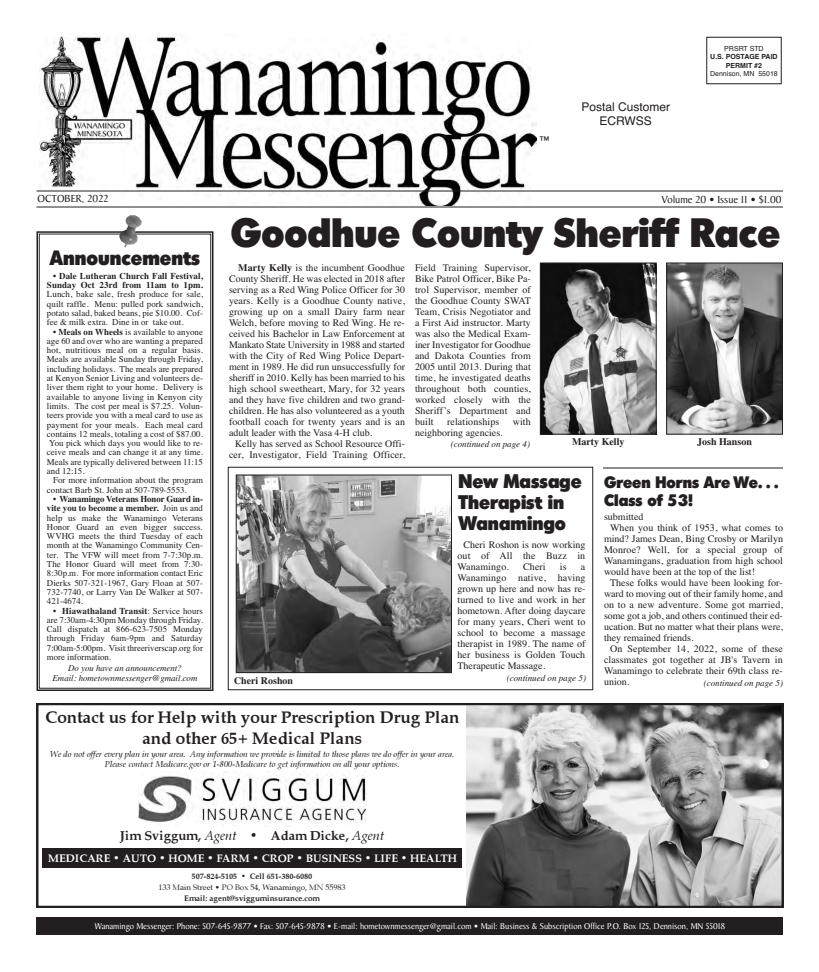
<style>
.page{position:relative;width:819px;height:972px;background:#fff}
.page>*{position:absolute;margin:0;border:0;box-sizing:border-box;transform-origin:0 0}
.t1{font:39.5px "Admisi Display S Si";color:#231f20}
.t2{font:20px "Admisi Display S Si";color:#231f20}
.t3{font:19px/21px "Admisi Display S Si";color:#231f20}
.t4{font:17px/20.4px "Palatino Bold+T42+MJCEGJ";color:#231f20;text-align:center}
.t5{font:16px/18px "Admisi Display S Si";color:#231f20}
.t6{font:13px "Palatino Bold+T42+MJCEGJ";color:#231f20}
.t7{font:12px/14.4px "Helvetica";color:#231f20;text-align:center}
.t8{font:11px "Palatino Bold+T42+MJCEGJ";color:#fff}
.t9{font:11px "Baker Signet";color:#231f20}
.t10{font:10px/11px "Times";letter-spacing:.005em;color:#231f20;text-align:justify}
.t11{font:700 10px "Times";color:#231f20}
.t12{font:9px/9.3px "Times";color:#231f20;text-align:justify}
.t13{font:9px "Baker Signet";color:#fff}
.t14{font:italic 9px/9.3px "Times";color:#231f20;text-align:center}
.t15{font:700 9px/9.3px "Times";letter-spacing:.01em;color:#231f20;text-align:right}
.t16{font:8.5px/10.8px "Palatino Italic+T42+EPIMKB";color:#231f20;text-align:center}
.t17{font:8px "Palatino Bold+T42+MJCEGJ";color:#231f20}
.t18{font:8px "Palatino Roman+T42+HIODUB";color:#231f20}
.t19{font:7px "Helvetica";color:#231f20}
.t20{font:700 7px/8.4px "Helvetica";color:#231f20;text-align:center}
.s1{font-weight:700}
.s2{font-family:"Palatino Italic+T42+EPIMKB"}
</style>
<div class="page">
<div style="left:36px;top:917px;width:747px;height:18px;background:#231f20"></div>
<img style="left:40px;top:33px;width:496px;height:173px">
<hr style="left:36px;top:206px;width:747px;height:2px;background:#231f20">
<div style="left:706px;top:37px;width:76px;height:47px;border:1px solid #231f20"></div>
<div style="left:67px;top:191px;width:37px;height:13px;background:#fff"></div>
<hr style="left:36px;top:190px;width:747px;height:2px;background:#231f20">
<div style="left:36px;top:231px;width:178px;height:460px;border:2px solid #231f20"></div>
<div style="left:39px;top:234px;width:172px;height:454px;border:1px solid #231f20"></div>
<img style="left:119px;top:215px;width:23px;height:33px">
<svg style="left:36px;top:703px;width:748px;height:205px"></svg>
<img style="left:139px;top:771px;width:227px;height:55px">
<div style="left:42px;top:848px;width:419px;height:19px;background:#231f20"></div>
<img style="left:668px;top:264px;width:113px;height:169px">
<div style="left:666px;top:262px;width:117px;height:173px;border:1px solid #231f20"></div>
<img style="left:542px;top:264px;width:113px;height:169px">
<div style="left:540px;top:262px;width:117px;height:173px;border:1px solid #231f20"></div>
<div style="left:228px;top:467px;width:365px;height:223px;border:1px solid #231f20"></div>
<img style="left:238px;top:476px;width:212px;height:195px">
<div style="left:236px;top:474px;width:216px;height:199px;border:1px solid #231f20"></div>
<hr style="left:603px;top:468px;width:180px;height:1px;background:#231f20">
<p class="t9" style="left:38px;top:195px;width:73px">OCTOBER, 2022</p>
<h2 class="t2" style="left:50px;top:250px;width:152px">Announcements</h2>
<p class="t15" style="left:47px;top:271px;width:158px">• Dale Lutheran Church Fall Festival,<br>Sunday Oct 23rd from 11am to 1pm.</p>
<p class="t12" style="left:47px;top:290px;width:158px">Lunch, bake sale, fresh produce for sale, quilt raffle. Menu: pulled pork sandwich, potato salad, baked beans, pie $10.00. Cof&shy;fee &amp; milk extra. Dine in or take out.</p>
<p class="t12" style="left:47px;top:327px;width:158px;text-indent:6px"><span class="s1">• Meals on Wheels</span> is available to anyone age 60 and over who are wanting a prepared hot, nutritious meal on a regular basis.<br>Meals are available Sunday through Friday, including holidays. The meals are prepared at Kenyon Senior Living and volunteers de&shy;liver them right to your home. Delivery is available to anyone living in Kenyon city limits. The cost per meal is $7.25. Volun&shy;teers provide you with a meal card to use as payment for your meals. Each meal card contains 12 meals, totaling a cost of $87.00.<br>You pick which days you would like to re&shy;ceive meals and can change it at any time.<br>Meals are typically delivered between 11:15 and 12:15.</p>
<p class="t12" style="left:47px;top:476px;width:158px;text-indent:6px">For more information about the program contact Barb St. John at 507-789-5553.</p>
<p class="t12" style="left:47px;top:494px;width:158px;text-indent:6px"><span class="s1">• Wanamingo Veterans Honor Guard in&shy;vite you to become a member.</span> Join us and help us make the Wanamingo Veterans Honor Guard an even bigger success.<br>WVHG meets the third Tuesday of each month at the Wanamingo Community Cen&shy;ter. The VFW will meet from 7-7:30p.m.<br>The Honor Guard will meet from 7:30- 8:30p.m. For more information contact Eric Dierks 507-321-1967, Gary Floan at 507- 732-7740, or Larry Van De Walker at 507- 421-4674.</p>
<p class="t12" style="left:47px;top:606px;width:157px;text-indent:6px"><span class="s1">• Hiawathaland Transit</span>: Service hours are 7:30am-4:30pm Monday through Friday.<br>Call dispatch at 866-623-7505 Monday through Friday 6am-9pm and Saturday 7:00am-5:00pm. Visit threeriverscap.org for more information.</p>
<p class="t14" style="left:53px;top:664px;width:146px">Do you have an announcement?<br>Email: hometownmessenger@gmail.com</p>
<p class="t7" style="left:538px;top:134px;width:13px">™</p>
<p class="t7" style="left:581px;top:99px;width:90px">Postal Customer<br>ECRWSS</p>
<p class="t19" style="left:724px;top:44px;width:41px">PRSRT STD</p>
<p class="t20" style="left:710px;top:53px;width:69px">U.S. POSTAGE PAID<br>PERMIT #2</p>
<p class="t19" style="left:710px;top:69px;width:69px">Dennison, MN 55018</p>
<p class="t9" style="left:662px;top:195px;width:121px">Volume 20 • Issue 11 • $1.00</p>
<h1 class="t1" style="left:231px;top:218px;width:551px">Goodhue County Sheriff Race</h1>
<p class="t10" style="left:229px;top:262px;width:178px;text-indent:9px"><span class="s1">Marty Kelly</span> is the incumbent Goodhue County Sheriff. He was elected in 2018 after serving as a Red Wing Police Officer for 30 years. Kelly is a Goodhue County native, growing up on a small Dairy farm near Welch, before moving to Red Wing. He re&shy;ceived his Bachelor in Law Enforcement at Mankato State University in 1988 and started with the City of Red Wing Police Depart&shy;ment in 1989. He did run unsuccessfully for sheriff in 2010. Kelly has been married to his high school sweetheart, Mary, for 32 years and they have five children and two grand&shy;children. He has also volunteered as a youth football coach for twenty years and is an adult leader with the Vasa 4-H club.</p>
<p class="t10" style="left:229px;top:438px;width:178px;text-align:right">Kelly has served as School Resource Offi&shy;cer, Investigator, Field Training Officer,</p>
<p class="t10" style="left:415px;top:262px;width:117px">Field Training Supervisor, Bike Patrol Officer, Bike Pa&shy;trol Supervisor, member of the Goodhue County SWAT Team, Crisis Negotiator and a First Aid instructor. Marty was also the Medical Exam&shy;iner Investigator for Goodhue and Dakota Counties from 2005 until 2013. During that time, he investigated deaths throughout both counties, worked closely with the Sheriff’s Department and built</p>
<p class="t10" style="left:447px;top:416px;width:54px">relationships</p>
<p class="t10" style="left:513px;top:416px;width:20px">with</p>
<p class="t10" style="left:415px;top:427px;width:89px">neighboring agencies.</p>
<p class="t14" style="left:451px;top:439px;width:81px">(continued on page 4)</p>
<p class="t11" style="left:572px;top:436px;width:54px">Marty Kelly</p>
<h3 class="t3" style="left:458px;top:473px;width:125px">New Massage<br>Therapist in<br>Wanamingo</h3>
<p class="t10" style="left:457px;top:539px;width:129px;text-indent:6px">Cheri Roshon is now working out of All the Buzz in Wanamingo.</p>
<p class="t11" style="left:697px;top:436px;width:56px">Josh Hanson</p>
<h3 class="t5" style="left:604px;top:475px;width:176px">Green Horns Are We. . .<br>Class of 53!</h3>
<p class="t10" style="left:604px;top:511px;width:41px">submitted</p>
<p class="t10" style="left:610px;top:522px;width:174px">When you think of 1953, what comes to</p>
<p class="t10" style="left:604px;top:533px;width:180px">mind? James Dean, Bing Crosby or Marilyn</p>
<p class="t10" style="left:604px;top:544px;width:180px">Monroe? Well, for a special group of</p>
<p class="t10" style="left:604px;top:555px;width:180px">Wanamingans, graduation from high school</p>
<p class="t10" style="left:604px;top:566px;width:153px">would have been at the top of the list!</p>
<p class="t10" style="left:610px;top:577px;width:174px">These folks would have been looking for-</p>
<p class="t10" style="left:604px;top:588px;width:181px">ward to moving out of their family home, and</p>
<p class="t10" style="left:604px;top:599px;width:181px">on to a new adventure. Some got married,</p>
<p class="t10" style="left:604px;top:610px;width:180px">some got a job, and others continued their ed-</p>
<p class="t10" style="left:604px;top:621px;width:180px">ucation. But no matter what their plans were,</p>
<p class="t10" style="left:604px;top:632px;width:91px">they remained friends.</p>
<p class="t10" style="left:610px;top:643px;width:174px">On September 14, 2022, some of these</p>
<p class="t10" style="left:604px;top:654px;width:180px">classmates got together at JB's Tavern in</p>
<p class="t10" style="left:604px;top:665px;width:180px">Wanamingo to celebrate their 69th class re-</p>
<p class="t10" style="left:604px;top:676px;width:27px">union.</p>
<p class="t10" style="left:523px;top:561px;width:24px">Cheri</p>
<p class="t10" style="left:560px;top:561px;width:8px">is</p>
<p class="t10" style="left:457px;top:561px;width:130px;text-indent:123px">a Wanamingo native, having grown up here and now has re&shy;turned to live and work in her hometown. After doing daycare for many years, Cheri went to school to become a massage therapist in 1989. The name of her business is Golden Touch Therapeutic Massage.</p>
<p class="t11" style="left:234px;top:674px;width:61px">Cheri Roshon</p>
<p class="t14" style="left:507px;top:673px;width:81px">(continued on page 5)</p>
<p class="t14" style="left:704px;top:678px;width:81px">(continued on page 5)</p>
<h3 class="t4" style="left:45px;top:707px;width:416px">Contact us for Help with your Prescription Drug Plan and other 65+ Medical Plans</h3>
<p class="t16" style="left:50px;top:748px;width:406px">We do not offer every plan in your area. Any information we provide is limited to those plans we do offer in your area.<br>Please contact Medicare.gov or 1-800-Medicare to get information on all your options.</p>
<h3 class="t6" style="left:120px;top:824px;width:266px">Jim Sviggum, <span class="s2">Agent</span> • Adam Dicke, <span class="s2">Agent</span></h3>
<p class="t8" style="left:48px;top:849px;width:410px">MEDICARE • AUTO • HOME • FARM • CROP • BUSINESS • LIFE • HEALTH</p>
<p class="t17" style="left:192px;top:869px;width:122px">507-824-5105 • Cell 651-380-6080</p>
<p class="t18" style="left:158px;top:881px;width:189px">133 Main Street • PO Box 54, Wanamingo, MN 55983</p>
<p class="t17" style="left:184px;top:891px;width:137px">Email: agent@svigguminsurance.com</p>
<p class="t13" style="left:95px;top:922px;width:632px">Wanamingo Messenger: Phone: 507-645-9877 • Fax: 507-645-9878 • E-mail: hometownmessenger@gmail.com • Mail: Business &amp; Subscription Office P.O. Box 125, Dennison, MN 55018</p>
</div>
